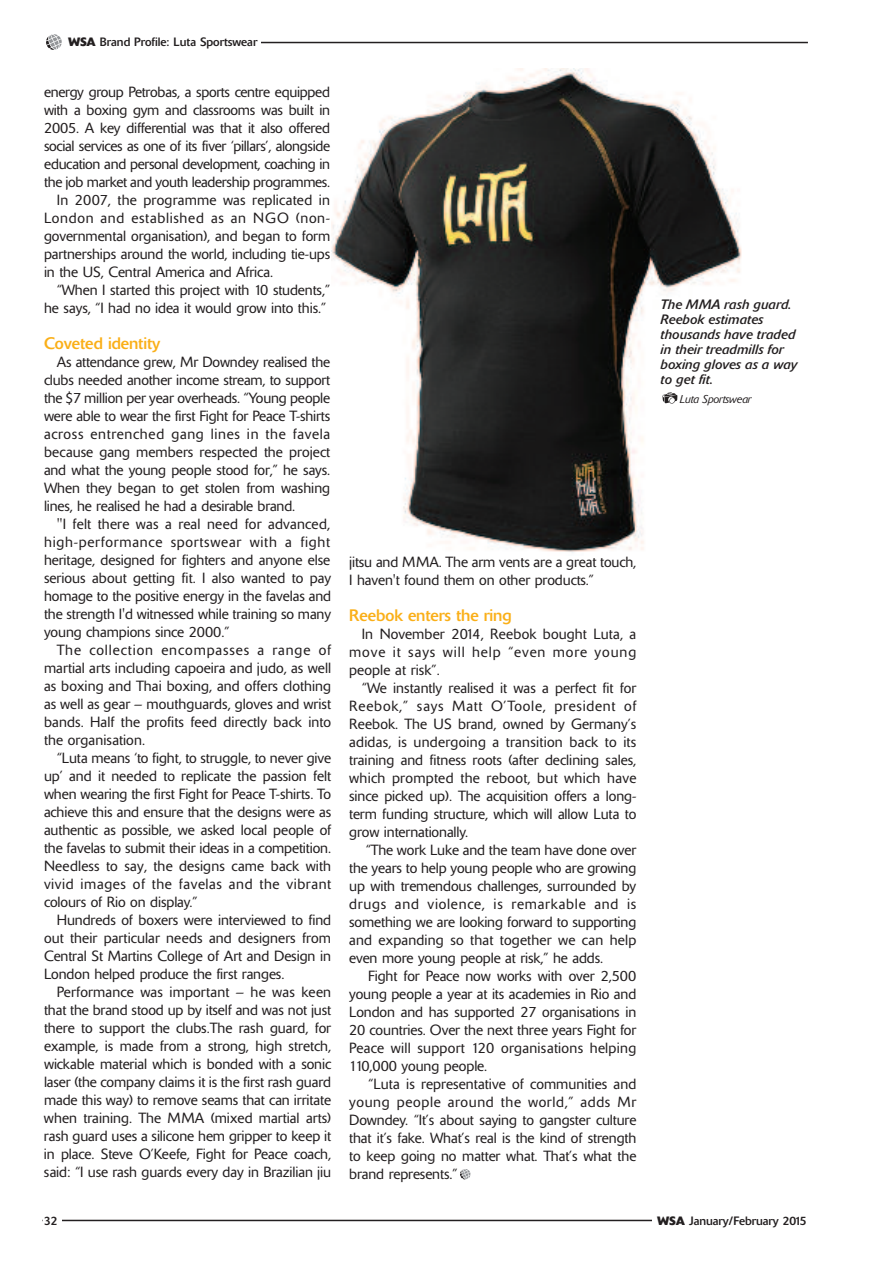
<style>
.page{position:relative;width:893px;height:1263px;background:#fff}
.page>*{position:absolute;margin:0;border:0;box-sizing:border-box;transform-origin:0 0}
.t1{font:16.5px "Delta";letter-spacing:-.005em;color:#faaf18}
.t2{font:300 14.7px/18px "Delta";letter-spacing:-.005em;color:#231f20;text-align:justify}
.t3{font:300 14.7px "Delta";letter-spacing:.015em;color:#231f20}
.t4{font:300 14.7px "Delta";letter-spacing:.045em;color:#231f20}
.t5{font:italic 13.5px/15px "Delta";letter-spacing:-.005em;color:#231f20}
.t6{font:12px "Delta";color:#231f20}
.t7{font:italic 300 11.25px "Delta";letter-spacing:-.01em;color:#231f20}
.s1{font-weight:700}
</style>
<div class="page">
<hr style="left:43px;top:1220px;width:765px;height:1px;background:#231f20">
<hr style="left:188px;top:42px;width:620px;height:1px;background:#231f20">
<div style="left:43px;top:1215px;width:18px;height:15px;background:#fff"></div>
<div style="left:653px;top:1215px;width:155px;height:15px;background:#fff"></div>
<div style="left:67px;top:36px;width:194px;height:15px;background:#fff"></div>
<svg style="left:46px;top:34px;width:16px;height:16px"></svg>
<svg style="left:460px;top:1169px;width:10px;height:10px"></svg>
<img style="left:332px;top:69px;width:410px;height:484px">
<svg style="left:662px;top:392px;width:15px;height:12px"></svg>
<p class="t6" style="left:68px;top:38px;width:191px"><span class="s1">WSA</span> Brand Profile: Luta Sportswear</p>
<p class="t2" style="left:44px;top:84px;width:288px">energy group Petrobas, a sports centre equipped</p>
<p class="t2" style="left:44px;top:102px;width:288px">with a boxing gym and classrooms was built in</p>
<p class="t2" style="left:44px;top:120px;width:288px">2005. A key differential was that it also offered</p>
<p class="t2" style="left:44px;top:138px;width:288px">social services as one of its fiver ‘pillars’, alongside</p>
<p class="t2" style="left:44px;top:156px;width:288px">education and personal development, coaching in</p>
<p class="t2" style="left:44px;top:174px;width:288px">the job market and youth leadership programmes.</p>
<p class="t3" style="left:57px;top:194px;width:275px">In 2007, the programme was replicated in</p>
<p class="t4" style="left:44px;top:212px;width:288px">London and established as an NGO (non-</p>
<p class="t2" style="left:44px;top:228px;width:288px">governmental organisation), and began to form</p>
<p class="t2" style="left:44px;top:246px;width:288px">partnerships around the world, including tie-ups</p>
<p class="t2" style="left:44px;top:264px;width:231px">in the US, Central America and Africa.</p>
<p class="t2" style="left:57px;top:282px;width:275px">“When I started this project with 10 students,”</p>
<p class="t2" style="left:44px;top:300px;width:284px">he says, “I had no idea it would grow into this.”</p>
<p class="t1" style="left:44px;top:337px;width:118px">Coveted identity</p>
<p class="t2" style="left:44px;top:354px;width:288px;text-indent:13px">As attendance grew, Mr Downdey realised the clubs needed another income stream, to support the $7 million per year overheads. “Young people were able to wear the first Fight for Peace T-shirts across entrenched gang lines in the favela because gang members respected the project and what the young people stood for,” he says.<br>When they began to get stolen from washing lines, he realised he had a desirable brand.</p>
<p class="t2" style="left:44px;top:516px;width:289px;text-indent:13px">"I felt there was a real need for advanced, high-performance sportswear with a fight heritage, designed for fighters and anyone else serious about getting fit. I also wanted to pay homage to the positive energy in the favelas and the strength I'd witnessed while training so many young champions since 2000.”</p>
<p class="t2" style="left:44px;top:642px;width:289px;text-indent:13px">The collection encompasses a range of martial arts including capoeira and judo, as well as boxing and Thai boxing, and offers clothing as well as gear – mouthguards, gloves and wrist bands. Half the profits feed directly back into the organisation.</p>
<p class="t2" style="left:44px;top:750px;width:289px;text-indent:13px">“Luta means ‘to fight, to struggle, to never give up’ and it needed to replicate the passion felt when wearing the first Fight for Peace T-shirts. To achieve this and ensure that the designs were as authentic as possible, we asked local people of the favelas to submit their ideas in a competition.<br>Needless to say, the designs came back with vivid images of the favelas and the vibrant colours of Rio on display.”</p>
<p class="t2" style="left:44px;top:912px;width:289px;text-indent:13px">Hundreds of boxers were interviewed to find out their particular needs and designers from Central St Martins College of Art and Design in London helped produce the first ranges.</p>
<p class="t2" style="left:44px;top:984px;width:289px;text-indent:13px">Performance was important – he was keen that the brand stood up by itself and was not just there to support the clubs.The rash guard, for example, is made from a strong, high stretch, wickable material which is bonded with a sonic laser (the company claims it is the first rash guard made this way) to remove seams that can irritate when training. The MMA (mixed martial arts) rash guard uses a silicone hem gripper to keep it in place. Steve O’Keefe, Fight for Peace coach, said: “I use rash guards every day in Brazilian jiu</p>
<p class="t2" style="left:349px;top:554px;width:289px">jitsu and MMA. The arm vents are a great touch,<br>I haven't found them on other products.”</p>
<p class="t1" style="left:349px;top:609px;width:164px">Reebok enters the ring</p>
<p class="t2" style="left:349px;top:626px;width:289px;text-indent:13px">In November 2014, Reebok bought Luta, a move it says will help “even more young people at risk”.</p>
<p class="t2" style="left:349px;top:680px;width:289px;text-indent:13px">“We instantly realised it was a perfect fit for Reebok,” says Matt O’Toole, president of Reebok. The US brand, owned by Germany’s adidas, is undergoing a transition back to its training and fitness roots (after declining sales, which prompted the reboot, but which have since picked up). The acquisition offers a long&shy;term funding structure, which will allow Luta to grow internationally.</p>
<p class="t2" style="left:349px;top:842px;width:289px;text-indent:17px">“The work Luke and the team have done over the years to help young people who are growing up with tremendous challenges, surrounded by drugs and violence, is remarkable and is something we are looking forward to supporting and expanding so that together we can help even more young people at risk,” he adds.</p>
<p class="t2" style="left:349px;top:968px;width:289px;text-indent:19px">Fight for Peace now works with over 2,500 young people a year at its academies in Rio and London and has supported 27 organisations in 20 countries. Over the next three years Fight for Peace will support 120 organisations helping 110,000 young people.</p>
<p class="t2" style="left:349px;top:1076px;width:289px;text-indent:19px">“Luta is representative of communities and young people around the world,” adds Mr Downdey. “It’s about saying to gangster culture that it’s fake. What’s real is the kind of strength to keep going no matter what. That’s what the brand represents.”</p>
<p class="t5" style="left:661px;top:298px;width:139px">The MMA rash guard.<br>Reebok estimates thousands have traded in their treadmills for boxing gloves as a way to get fit.</p>
<p class="t7" style="left:680px;top:395px;width:73px">Luta Sportswear</p>
<p class="t6" style="left:44px;top:1216px;width:15px">32</p>
<p class="t6" style="left:657px;top:1216px;width:151px"><span class="s1">WSA</span> January/February 2015</p>
</div>
